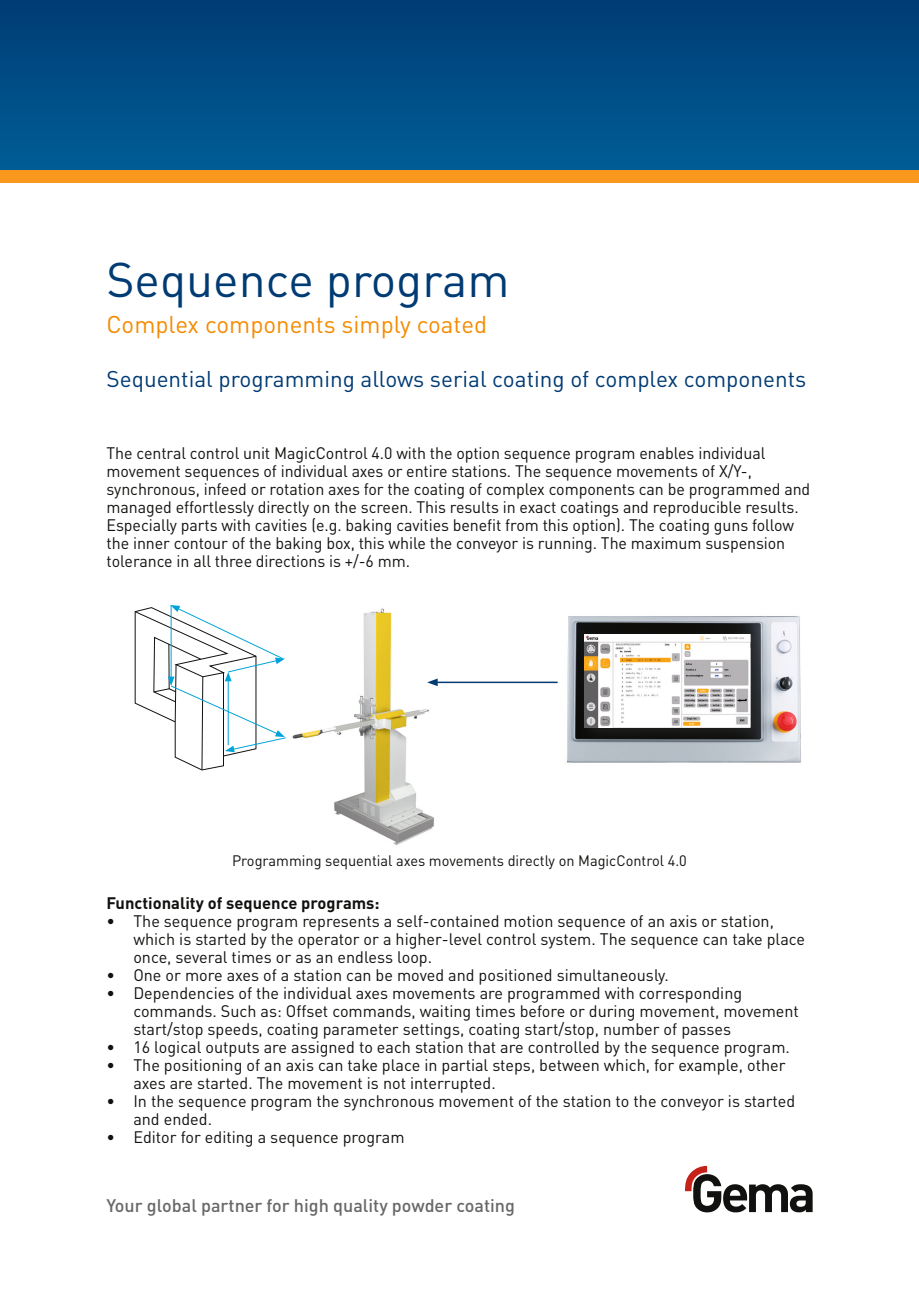
<style>
.page{position:relative;width:919px;height:1289px;background:#fff}
.page>*{position:absolute;margin:0;border:0;box-sizing:border-box;transform-origin:0 0}
.Header_1{font:48px "DIN Pro";color:#003b74}
.Header_1-2{font:24px "DIN Pro";color:#f58b00}
.t1{font:22.5px "DIN Pro";color:#003b74}
.Slogan_Grey_Medium_1{font:500 18px "DIN Pro";color:#676968}
.Listing_9_5{font:16.5px/18px "DIN Pro";letter-spacing:-.005em;color:#11110f}
.t2{font:700 16.5px "DIN Pro";color:#11110f}
.Listing_9_5-2{font:15px "DIN Pro";color:#11110f}
</style>
<div class="page">
<div style="left:0;top:0;width:918px;height:170px;background:linear-gradient(to bottom,#003c75,#005d96)"></div>
<div style="left:0;top:170px;width:918px;height:13px;background:#f9981c"></div>
<svg style="left:685px;top:1165px;width:127px;height:47px"></svg>
<img style="left:292px;top:608px;width:142px;height:237px">
<svg style="left:134px;top:605px;width:152px;height:165px"></svg>
<hr style="left:435px;top:681px;width:122px;height:2px;background:#003b74">
<svg style="left:427px;top:678px;width:10px;height:8px"></svg>
<img style="left:567px;top:616px;width:234px;height:147px">
<img style="left:584px;top:634px;width:165px;height:93px">
<p class="Header_1" style="left:106px;top:241px;width:405px">Sequence program</p>
<p class="Header_1-2" style="left:106px;top:305px;width:382px">Complex components simply coated</p>
<p class="t1" style="left:107px;top:361px;width:701px">Sequential programming allows serial coating of complex components</p>
<p class="Listing_9_5" style="left:107px;top:442px;width:705px">The central control unit MagicControl 4.0 with the option sequence program enables individual movement sequences of individual axes or entire stations. The sequence movements of X/Y-, synchronous, infeed or rotation axes for the coating of complex components can be programmed and managed effortlessly directly on the screen. This results in exact coatings and reproducible results.<br>Especially parts with cavities (e.g. baking cavities benefit from this option). The coating guns follow the inner contour of the baking box, this while the conveyor is running. The maximum suspension tolerance in all three directions is +/-6 mm.</p>
<p class="Listing_9_5-2" style="left:232px;top:849px;width:456px">Programming sequential axes movements directly on MagicControl 4.0</p>
<p class="t2" style="left:106px;top:889px;width:275px">Functionality of sequence programs:</p>
<p class="Listing_9_5" style="left:133px;top:910px;width:673px;text-indent:-27px">• The sequence program represents a self-contained motion sequence of an axis or station, which is started by the operator or a higher-level control system. The sequence can take place once, several times or as an endless loop.</p>
<p class="Listing_9_5" style="left:106px;top:964px;width:564px">• One or more axes of a station can be moved and positioned simultaneously.</p>
<p class="Listing_9_5" style="left:133px;top:982px;width:667px;text-indent:-27px">• Dependencies of the individual axes movements are programmed with corresponding commands. Such as: Offset commands, waiting times before or during movement, movement start/stop speeds, coating parameter settings, coating start/stop, number of passes</p>
<p class="Listing_9_5" style="left:106px;top:1036px;width:685px">• 16 logical outputs are assigned to each station that are controlled by the sequence program.</p>
<p class="Listing_9_5" style="left:133px;top:1054px;width:653px;text-indent:-27px">• The positioning of an axis can take place in partial steps, between which, for example, other axes are started. The movement is not interrupted.</p>
<p class="Listing_9_5" style="left:133px;top:1090px;width:663px;text-indent:-27px">• In the sequence program the synchronous movement of the station to the conveyor is started and ended.</p>
<p class="Listing_9_5" style="left:106px;top:1126px;width:300px">• Editor for editing a sequence program</p>
<p class="Slogan_Grey_Medium_1" style="left:106px;top:1191px;width:410px">Your global partner for high quality powder coating</p>
</div>
